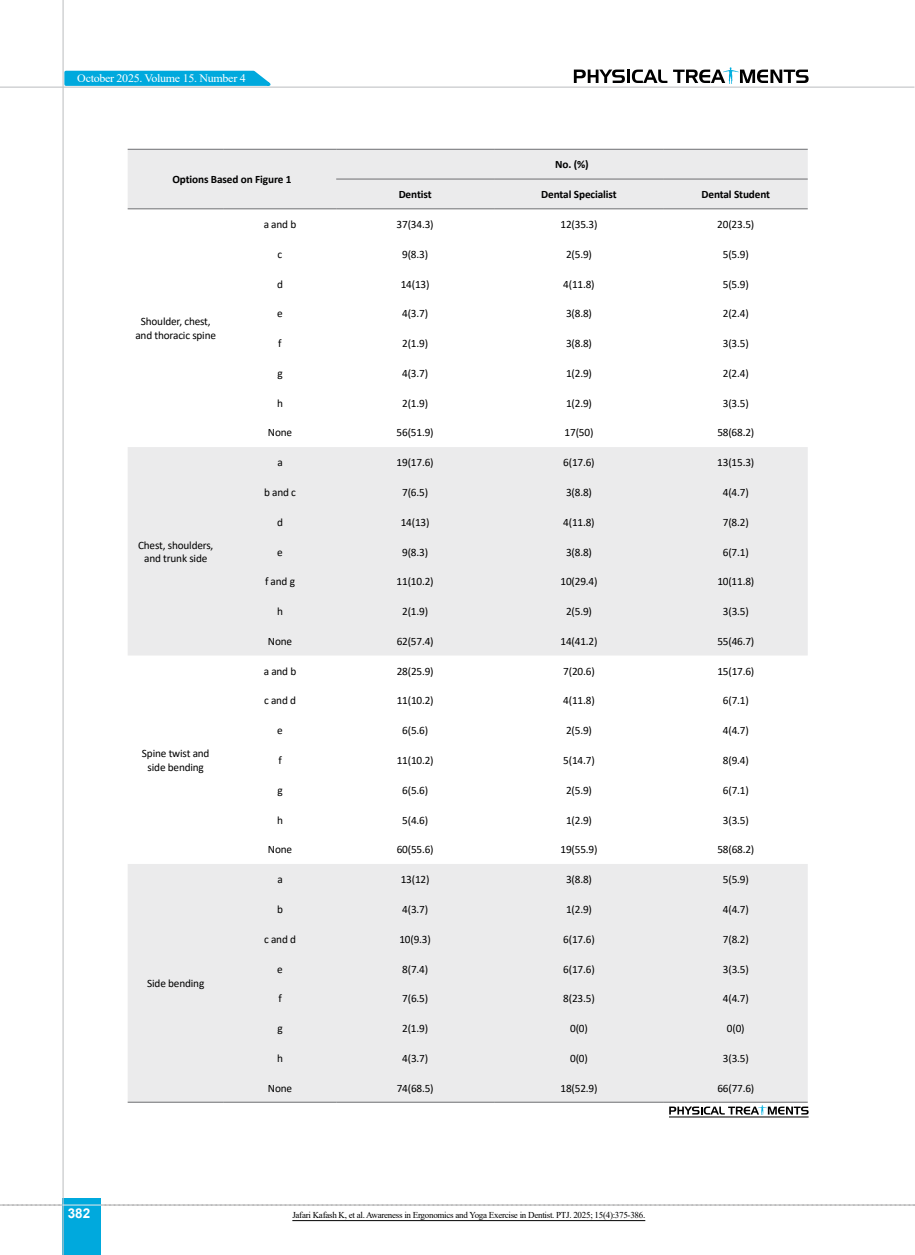
<style>
.page{position:relative;width:915px;height:1255px;background:#fff}
.page>*{position:absolute;margin:0;border:0;box-sizing:border-box;transform-origin:0 0}
.t1{font:700 13.5px "Arial";color:#fff}
.t2{font:11.4px "Times New Roman";letter-spacing:-.025em;color:#fff;scale:1.05 1}
.t3{font:11.25px/13.5px "Calibri";letter-spacing:-.015em;color:#000;text-align:center}
.t4{font:700 11.25px "Calibri";letter-spacing:-.01em;color:#000}
.t5{font:9px "Times New Roman";letter-spacing:-.03em;color:#000}
</style>
<div class="page">
<svg style="left:0;top:1204px;width:915px;height:1px"></svg>
<div style="left:63px;top:1198px;width:38px;height:56px;background:#00a9dd"></div>
<hr style="left:62px;top:0;width:2px;height:1254px;background:#c2c4c6">
<hr style="left:63px;top:1204px;width:38px;height:1px;background:#ebebec">
<svg style="left:63px;top:69px;width:215px;height:18px;background:#36bae2"></svg>
<svg style="left:573px;top:67px;width:235px;height:17px"></svg>
<hr style="left:0;top:87px;width:914px;height:1px;background:#c2c4c6">
<div style="left:128px;top:150px;width:679px;height:58px;background:#ebebec"></div>
<svg style="left:128px;top:447px;width:679px;height:654px;fill:#ebebec"></svg>
<hr style="left:128px;top:1101px;width:96px;height:1px;background:#6d6e71">
<hr style="left:224px;top:1101px;width:112px;height:1px;background:#6d6e71">
<hr style="left:336px;top:1101px;width:158px;height:1px;background:#6d6e71">
<hr style="left:494px;top:1101px;width:169px;height:1px;background:#6d6e71">
<hr style="left:663px;top:1101px;width:144px;height:1px;background:#6d6e71">
<hr style="left:128px;top:149px;width:96px;height:1px;background:#6d6e71">
<hr style="left:224px;top:149px;width:112px;height:1px;background:#6d6e71">
<hr style="left:128px;top:208px;width:96px;height:1px;background:#6d6e71">
<hr style="left:224px;top:208px;width:112px;height:1px;background:#6d6e71">
<hr style="left:336px;top:149px;width:158px;height:1px;background:#6d6e71">
<hr style="left:494px;top:149px;width:169px;height:1px;background:#6d6e71">
<hr style="left:663px;top:149px;width:144px;height:1px;background:#6d6e71">
<hr style="left:336px;top:179px;width:158px;height:1px;background:#6d6e71">
<hr style="left:494px;top:179px;width:169px;height:1px;background:#6d6e71">
<hr style="left:663px;top:179px;width:144px;height:1px;background:#6d6e71">
<hr style="left:336px;top:208px;width:158px;height:1px;background:#6d6e71">
<hr style="left:494px;top:208px;width:169px;height:1px;background:#6d6e71">
<hr style="left:663px;top:208px;width:144px;height:1px;background:#6d6e71">
<svg style="left:669px;top:1105px;width:139px;height:9px"></svg>
<hr style="left:668px;top:1116px;width:140px;height:1px;background:#000">
<hr style="left:292px;top:1220px;width:353px;height:1px;background:#000">
<p class="t2" style="left:77px;top:70px;width:162px">October 2025. Volume 15. Number 4</p>
<p class="t4" style="left:172px;top:171px;width:121px">Options Based on Figure 1</p>
<p class="t4" style="left:555px;top:157px;width:35px">No. (%)</p>
<p class="t4" style="left:398px;top:186px;width:34px">Dentist</p>
<p class="t4" style="left:541px;top:186px;width:77px">Dental Specialist</p>
<p class="t4" style="left:701px;top:186px;width:70px">Dental Student</p>
<p class="t3" style="left:135px;top:314px;width:82px">Shoulder, chest, and thoracic spine</p>
<p class="t3" style="left:138px;top:538px;width:77px">Chest, shoulders, and trunk side</p>
<p class="t3" style="left:142px;top:746px;width:69px">Spine twist and side bending</p>
<p class="t3" style="left:147px;top:976px;width:59px">Side bending</p>
<p class="t1" style="left:68px;top:1203px;width:24px">382</p>
<p class="t3" style="left:263px;top:217px;width:34px">a and b</p>
<p class="t3" style="left:396px;top:217px;width:38px">37(34.3)</p>
<p class="t3" style="left:560px;top:217px;width:38px">12(35.3)</p>
<p class="t3" style="left:717px;top:217px;width:38px">20(23.5)</p>
<p class="t3" style="left:277px;top:247px;width:6px">c</p>
<p class="t3" style="left:402px;top:247px;width:27px">9(8.3)</p>
<p class="t3" style="left:566px;top:247px;width:27px">2(5.9)</p>
<p class="t3" style="left:722px;top:247px;width:27px">5(5.9)</p>
<p class="t3" style="left:277px;top:277px;width:7px">d</p>
<p class="t3" style="left:400px;top:277px;width:30px">14(13)</p>
<p class="t3" style="left:563px;top:277px;width:33px">4(11.8)</p>
<p class="t3" style="left:722px;top:277px;width:27px">5(5.9)</p>
<p class="t3" style="left:277px;top:306px;width:7px">e</p>
<p class="t3" style="left:402px;top:306px;width:27px">4(3.7)</p>
<p class="t3" style="left:566px;top:306px;width:27px">3(8.8)</p>
<p class="t3" style="left:722px;top:306px;width:27px">2(2.4)</p>
<p class="t3" style="left:278px;top:336px;width:5px">f</p>
<p class="t3" style="left:402px;top:336px;width:27px">2(1.9)</p>
<p class="t3" style="left:566px;top:336px;width:27px">3(8.8)</p>
<p class="t3" style="left:722px;top:336px;width:27px">3(3.5)</p>
<p class="t3" style="left:277px;top:366px;width:7px">g</p>
<p class="t3" style="left:402px;top:366px;width:27px">4(3.7)</p>
<p class="t3" style="left:566px;top:366px;width:27px">1(2.9)</p>
<p class="t3" style="left:722px;top:366px;width:27px">2(2.4)</p>
<p class="t3" style="left:277px;top:396px;width:7px">h</p>
<p class="t3" style="left:402px;top:396px;width:27px">2(1.9)</p>
<p class="t3" style="left:566px;top:396px;width:27px">1(2.9)</p>
<p class="t3" style="left:722px;top:396px;width:27px">3(3.5)</p>
<p class="t3" style="left:268px;top:425px;width:26px">None</p>
<p class="t3" style="left:396px;top:425px;width:38px">56(51.9)</p>
<p class="t3" style="left:564px;top:425px;width:30px">17(50)</p>
<p class="t3" style="left:717px;top:425px;width:38px">58(68.2)</p>
<p class="t3" style="left:277px;top:455px;width:7px">a</p>
<p class="t3" style="left:396px;top:455px;width:38px">19(17.6)</p>
<p class="t3" style="left:563px;top:455px;width:33px">6(17.6)</p>
<p class="t3" style="left:717px;top:455px;width:38px">13(15.3)</p>
<p class="t3" style="left:264px;top:485px;width:33px">b and c</p>
<p class="t3" style="left:402px;top:485px;width:27px">7(6.5)</p>
<p class="t3" style="left:566px;top:485px;width:27px">3(8.8)</p>
<p class="t3" style="left:722px;top:485px;width:27px">4(4.7)</p>
<p class="t3" style="left:277px;top:515px;width:7px">d</p>
<p class="t3" style="left:400px;top:515px;width:30px">14(13)</p>
<p class="t3" style="left:563px;top:515px;width:33px">4(11.8)</p>
<p class="t3" style="left:722px;top:515px;width:27px">7(8.2)</p>
<p class="t3" style="left:277px;top:545px;width:7px">e</p>
<p class="t3" style="left:402px;top:545px;width:27px">9(8.3)</p>
<p class="t3" style="left:566px;top:545px;width:27px">3(8.8)</p>
<p class="t3" style="left:722px;top:545px;width:27px">6(7.1)</p>
<p class="t3" style="left:265px;top:574px;width:32px">f and g</p>
<p class="t3" style="left:396px;top:574px;width:38px">11(10.2)</p>
<p class="t3" style="left:560px;top:574px;width:38px">10(29.4)</p>
<p class="t3" style="left:717px;top:574px;width:38px">10(11.8)</p>
<p class="t3" style="left:277px;top:604px;width:7px">h</p>
<p class="t3" style="left:402px;top:604px;width:27px">2(1.9)</p>
<p class="t3" style="left:566px;top:604px;width:27px">2(5.9)</p>
<p class="t3" style="left:722px;top:604px;width:27px">3(3.5)</p>
<p class="t3" style="left:268px;top:634px;width:26px">None</p>
<p class="t3" style="left:396px;top:634px;width:38px">62(57.4)</p>
<p class="t3" style="left:560px;top:634px;width:38px">14(41.2)</p>
<p class="t3" style="left:717px;top:634px;width:38px">55(46.7)</p>
<p class="t3" style="left:264px;top:664px;width:34px">a and b</p>
<p class="t3" style="left:396px;top:664px;width:38px">28(25.9)</p>
<p class="t3" style="left:563px;top:664px;width:33px">7(20.6)</p>
<p class="t3" style="left:717px;top:664px;width:38px">15(17.6)</p>
<p class="t3" style="left:264px;top:693px;width:33px">c and d</p>
<p class="t3" style="left:396px;top:693px;width:38px">11(10.2)</p>
<p class="t3" style="left:563px;top:693px;width:33px">4(11.8)</p>
<p class="t3" style="left:722px;top:693px;width:27px">6(7.1)</p>
<p class="t3" style="left:277px;top:723px;width:7px">e</p>
<p class="t3" style="left:402px;top:723px;width:27px">6(5.6)</p>
<p class="t3" style="left:566px;top:723px;width:27px">2(5.9)</p>
<p class="t3" style="left:722px;top:723px;width:27px">4(4.7)</p>
<p class="t3" style="left:278px;top:753px;width:5px">f</p>
<p class="t3" style="left:396px;top:753px;width:38px">11(10.2)</p>
<p class="t3" style="left:563px;top:753px;width:33px">5(14.7)</p>
<p class="t3" style="left:722px;top:753px;width:27px">8(9.4)</p>
<p class="t3" style="left:277px;top:783px;width:7px">g</p>
<p class="t3" style="left:402px;top:783px;width:27px">6(5.6)</p>
<p class="t3" style="left:566px;top:783px;width:27px">2(5.9)</p>
<p class="t3" style="left:722px;top:783px;width:27px">6(7.1)</p>
<p class="t3" style="left:277px;top:812px;width:7px">h</p>
<p class="t3" style="left:402px;top:812px;width:27px">5(4.6)</p>
<p class="t3" style="left:566px;top:812px;width:27px">1(2.9)</p>
<p class="t3" style="left:722px;top:812px;width:27px">3(3.5)</p>
<p class="t3" style="left:268px;top:842px;width:26px">None</p>
<p class="t3" style="left:396px;top:842px;width:38px">60(55.6)</p>
<p class="t3" style="left:560px;top:842px;width:38px">19(55.9)</p>
<p class="t3" style="left:717px;top:842px;width:38px">58(68.2)</p>
<p class="t3" style="left:277px;top:872px;width:7px">a</p>
<p class="t3" style="left:400px;top:872px;width:30px">13(12)</p>
<p class="t3" style="left:566px;top:872px;width:27px">3(8.8)</p>
<p class="t3" style="left:722px;top:872px;width:27px">5(5.9)</p>
<p class="t3" style="left:277px;top:902px;width:7px">b</p>
<p class="t3" style="left:402px;top:902px;width:27px">4(3.7)</p>
<p class="t3" style="left:566px;top:902px;width:27px">1(2.9)</p>
<p class="t3" style="left:722px;top:902px;width:27px">4(4.7)</p>
<p class="t3" style="left:264px;top:931px;width:33px">c and d</p>
<p class="t3" style="left:399px;top:931px;width:33px">10(9.3)</p>
<p class="t3" style="left:563px;top:931px;width:33px">6(17.6)</p>
<p class="t3" style="left:722px;top:931px;width:27px">7(8.2)</p>
<p class="t3" style="left:277px;top:961px;width:7px">e</p>
<p class="t3" style="left:402px;top:961px;width:27px">8(7.4)</p>
<p class="t3" style="left:563px;top:961px;width:33px">6(17.6)</p>
<p class="t3" style="left:722px;top:961px;width:27px">3(3.5)</p>
<p class="t3" style="left:278px;top:991px;width:5px">f</p>
<p class="t3" style="left:402px;top:991px;width:27px">7(6.5)</p>
<p class="t3" style="left:563px;top:991px;width:33px">8(23.5)</p>
<p class="t3" style="left:722px;top:991px;width:27px">4(4.7)</p>
<p class="t3" style="left:277px;top:1021px;width:7px">g</p>
<p class="t3" style="left:402px;top:1021px;width:27px">2(1.9)</p>
<p class="t3" style="left:570px;top:1021px;width:19px">0(0)</p>
<p class="t3" style="left:726px;top:1021px;width:19px">0(0)</p>
<p class="t3" style="left:277px;top:1051px;width:7px">h</p>
<p class="t3" style="left:402px;top:1051px;width:27px">4(3.7)</p>
<p class="t3" style="left:570px;top:1051px;width:19px">0(0)</p>
<p class="t3" style="left:722px;top:1051px;width:27px">3(3.5)</p>
<p class="t3" style="left:268px;top:1080px;width:26px">None</p>
<p class="t3" style="left:396px;top:1080px;width:38px">74(68.5)</p>
<p class="t3" style="left:560px;top:1080px;width:38px">18(52.9)</p>
<p class="t3" style="left:717px;top:1080px;width:38px">66(77.6)</p>
<p class="t5" style="left:292px;top:1208px;width:354px">Jafari Kafash K, et al. Awareness in Ergonomics and Yoga Exercise in Dentist. PTJ. 2025; 15(4):375-386.</p>
</div>
